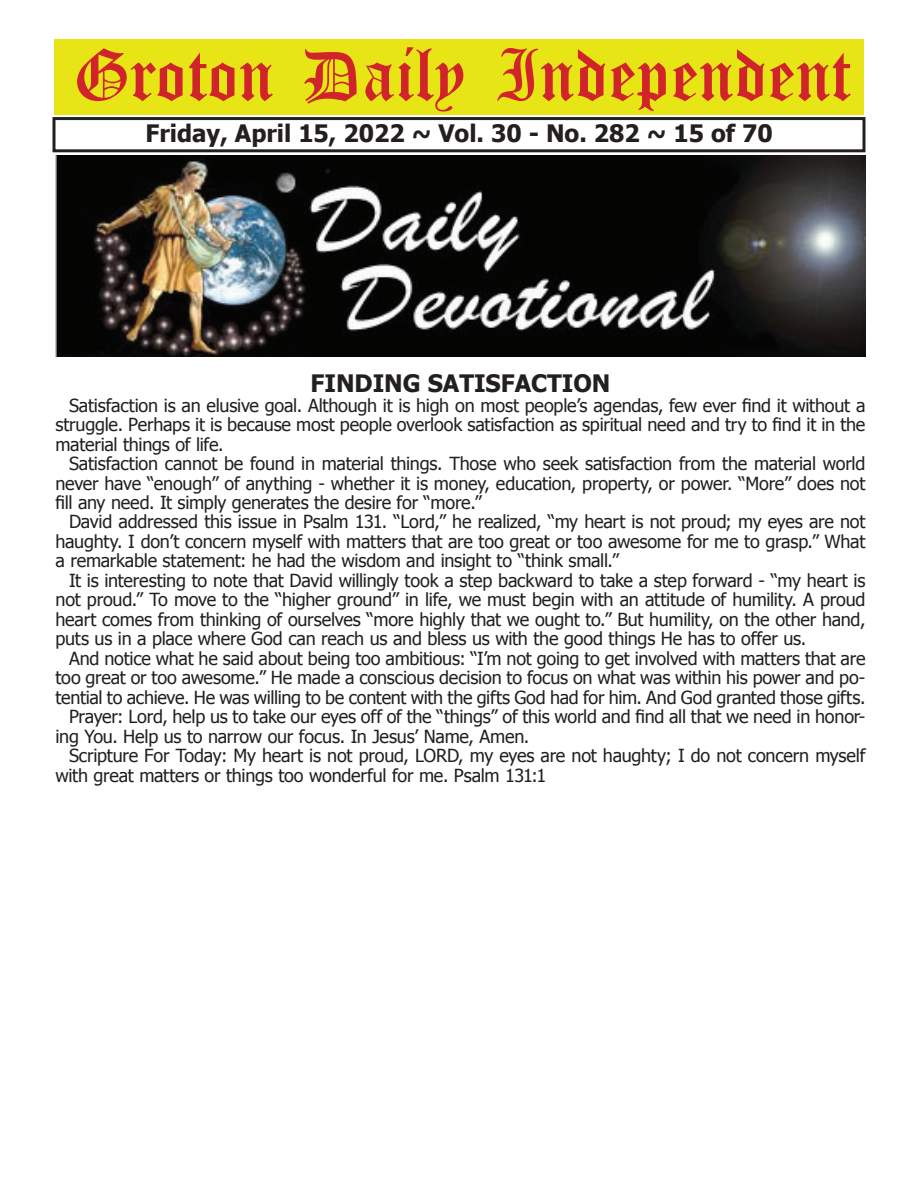
<style>
.page{position:relative;width:918px;height:1188px;background:#fff}
.page>*{position:absolute;margin:0;border:0;box-sizing:border-box;transform-origin:0 0}
.t1{font:54px "Old English Five";color:#d1232a}
.t2{font:700 24px "Tahoma";color:#231f20}
.t3{font:18px/19.5px "Tahoma";letter-spacing:-.015em;color:#231f20;text-align:justify}
</style>
<div class="page">
<div style="left:52px;top:117px;width:814px;height:35px;border:3px solid #231f20"></div>
<div style="left:54px;top:40px;width:810px;height:75px;background:#e7e515"></div>
<img style="left:56px;top:155px;width:810px;height:201px">
<h1 class="t1" style="left:73px;top:50px;width:779px">Groton Daily Independent</h1>
<h2 class="t2" style="left:145px;top:116px;width:629px">Friday, April 15, 2022 ~ Vol. 30 - No. 282 ~ 15 of 70</h2>
<h2 class="t2" style="left:310px;top:366px;width:301px">FINDING SATISFACTION</h2>
<p class="t3" style="left:56px;top:394px;width:811px;text-indent:14px">Satisfaction is an elusive goal. Although it is high on most people’s agendas, few ever find it without a struggle. Perhaps it is because most people overlook satisfaction as spiritual need and try to find it in the material things of life.</p>
<p class="t3" style="left:56px;top:453px;width:812px;text-indent:14px">Satisfaction cannot be found in material things. Those who seek satisfaction from the material world never have “enough” of anything - whether it is money, education, property, or power. “More” does not fill any need. It simply generates the desire for “more.”</p>
<p class="t3" style="left:56px;top:511px;width:811px;text-indent:14px">David addressed this issue in Psalm 131. “Lord,” he realized, “my heart is not proud; my eyes are not haughty. I don’t concern myself with matters that are too great or too awesome for me to grasp.” What a remarkable statement: he had the wisdom and insight to “think small.”</p>
<p class="t3" style="left:56px;top:570px;width:811px;text-indent:14px">It is interesting to note that David willingly took a step backward to take a step forward - “my heart is not proud.” To move to the “higher ground” in life, we must begin with an attitude of humility. A proud heart comes from thinking of ourselves “more highly that we ought to.” But humility, on the other hand, puts us in a place where God can reach us and bless us with the good things He has to offer us.</p>
<p class="t3" style="left:69px;top:648px;width:798px">And notice what he said about being too ambitious: “I’m not going to get involved with matters that are</p>
<p class="t3" style="left:56px;top:667px;width:812px">too great or too awesome.” He made a conscious decision to focus on what was within his power and po-</p>
<p class="t3" style="left:56px;top:687px;width:812px">tential to achieve. He was willing to be content with the gifts God had for him. And God granted those gifts.</p>
<p class="t3" style="left:69px;top:706px;width:798px">Prayer: Lord, help us to take our eyes off of the “things” of this world and find all that we need in honor-</p>
<p class="t3" style="left:56px;top:726px;width:475px">ing You. Help us to narrow our focus. In Jesus’ Name, Amen.</p>
<p class="t3" style="left:69px;top:745px;width:798px">Scripture For Today: My heart is not proud, LORD, my eyes are not haughty; I do not concern myself</p>
<p class="t3" style="left:56px;top:765px;width:492px">with great matters or things too wonderful for me. Psalm 131:1</p>
</div>
